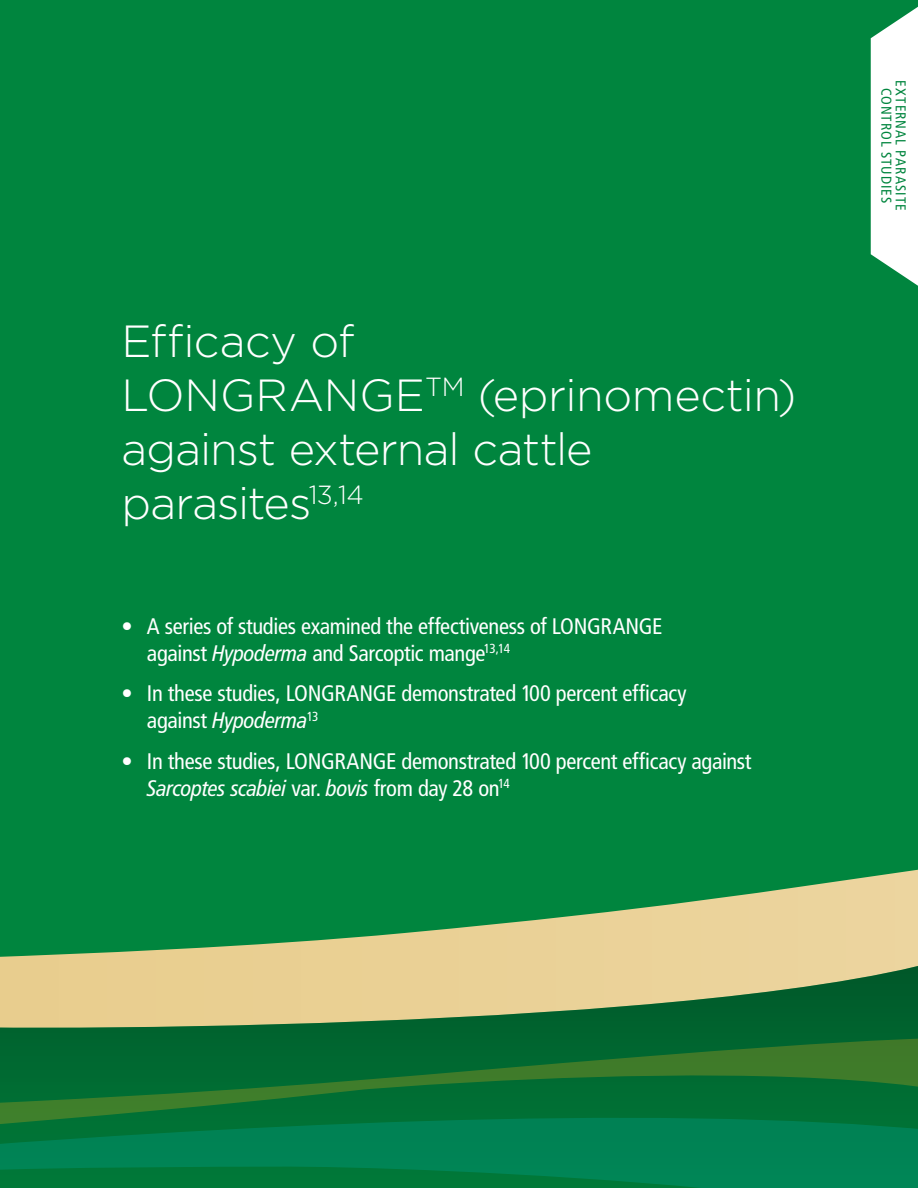
<style>
.page{position:relative;width:918px;height:1188px;background:#00853e}
.page>*{position:absolute;margin:0;border:0;box-sizing:border-box;transform-origin:0 0}
.t1{font:300 45px/54px "Gotham";letter-spacing:-.015em;color:#fff}
.t2{font:condensed 22.5px/27px "Frutiger LT Pro";letter-spacing:-.015em;color:#fff}
.t3{font:condensed 14.25px/14.2px "Frutiger LT Pro";letter-spacing:.07em;color:#00853e;text-align:center}
.s1{font-style:italic}
</style>
<div class="page">
<svg style="left:0;top:880px;width:918px;height:129px"></svg>
<svg style="left:0;top:1009px;width:918px;height:102px;background:#1e7337"></svg>
<svg style="left:0;top:1111px;width:918px;height:77px;fill:#008254"></svg>
<svg style="left:871px;top:7px;width:47px;height:279px;background:#e2f1e9"></svg>
<h1 class="t1" style="left:122px;top:314px;width:677px">Efficacy of<br>LONGRANGE<sup>TM</sup> (eprinomectin) against external cattle parasites<sup>13,14</sup></h1>
<p class="t2" style="left:147px;top:613px;width:511px;text-indent:-25px">• A series of studies examined the effectiveness of LON GRAN GE against <span class="s1">Hypoderma</span> and Sarcoptic mange<sup>13,14</sup></p>
<p class="t2" style="left:147px;top:680px;width:541px;text-indent:-25px">• In these studies, LON GRAN GE demonstrated 100 percent efficacy against <span class="s1">Hypoderma</span><sup>13</sup></p>
<p class="t2" style="left:147px;top:748px;width:606px;text-indent:-25px">• In these studies, LON GRAN GE demonstrated 100 percent efficacy against<br><span class="s1">Sarcoptes scabiei</span> var. <span class="s1">bovis</span> from day 28 on<sup>14</sup></p>
<p class="t3" style="left:908px;top:80px;width:132px;rotate:90deg">EXTERNAL PARASITE<br>CONTROL STUDIES</p>
</div>
